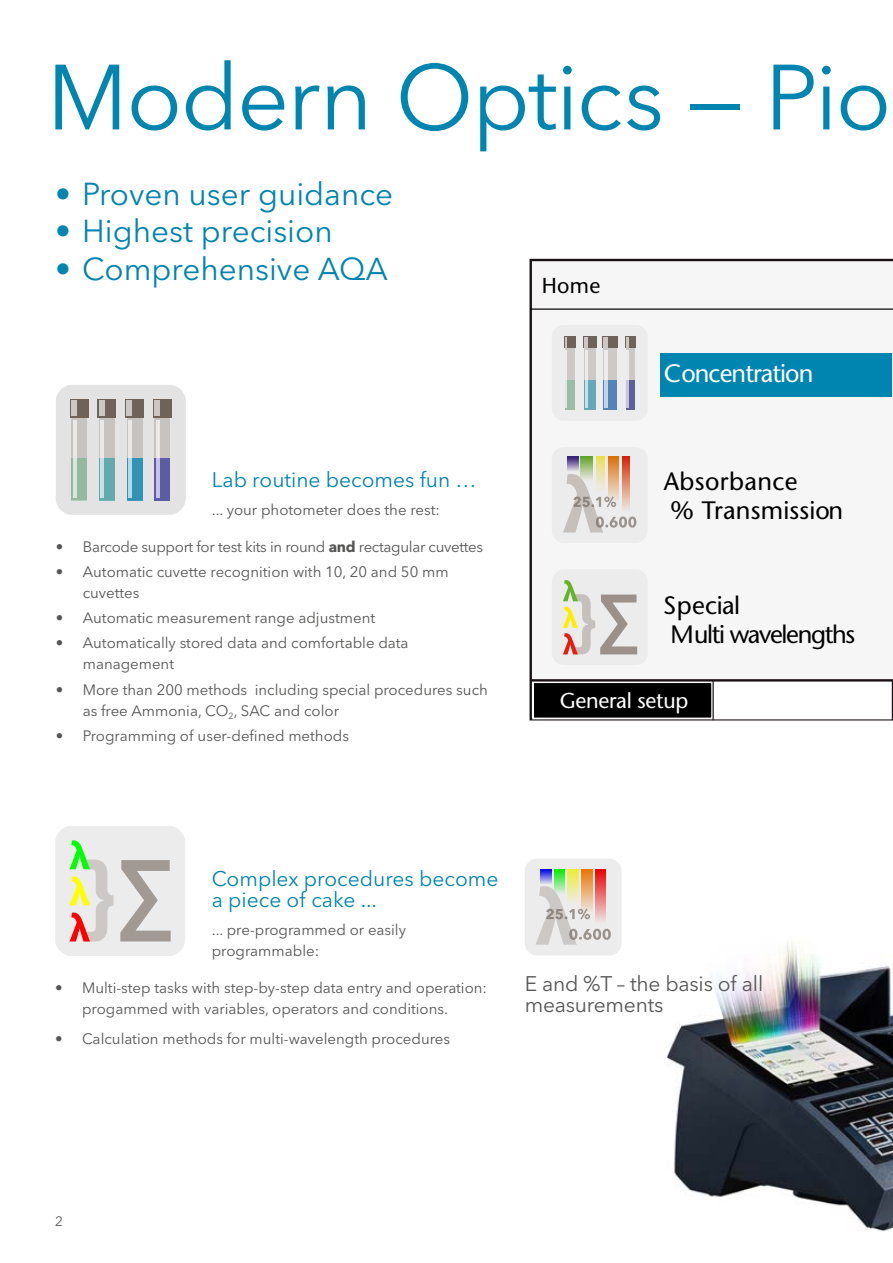
<style>
.page{position:relative;width:893px;height:1263px;background:#fff}
.page>*{position:absolute;margin:0;border:0;box-sizing:border-box;transform-origin:0 0}
.t1{font:91.5px "Avenir Next LT Pro";letter-spacing:-.02em;color:#0084b0}
.t2{font:31.5px "Avenir Next LT Pro";color:#0084b0}
.t3{font:25.2px/28.8px "Stone Sans CE";letter-spacing:.005em;color:#000}
.t4{font:25.2px "Stone Sans CE";letter-spacing:-.055em;color:#000}
.t5{font:25.2px "Stone Sans CE";letter-spacing:-.04em;color:#fff}
.t6{font:21.6px "Stone Sans CE";letter-spacing:-.015em;color:#fff}
.t7{font:21.6px "Stone Sans CE";color:#000}
.t8{font:21px/21px "Avenir Next LT Pro";color:#0084b0}
.t9{font:21px/21px "Avenir Next LT Pro";letter-spacing:-.01em;color:#565655}
.t10{font:15px/21px "Avenir Next LT Pro";color:#565655}
.t11{font:15px "Avenir Next LT Pro";letter-spacing:-.02em;color:#565655}
.t12{font:13.5px "Avenir Next LT Pro";color:#565655}
.s1{font-weight:700}
</style>
<div class="page">
<img style="left:666px;top:941px;width:227px;height:291px">
<div style="left:56px;top:385px;width:130px;height:130px;background:#e3e3e3;border-radius:16px"></div>
<div style="left:72px;top:418px;width:15px;height:82px;background:#c6c3c0"></div>
<div style="left:72px;top:458px;width:15px;height:42px;background:#95b99f"></div>
<svg style="left:73px;top:420px;width:4px;height:78px"></svg>
<div style="left:70px;top:399px;width:19px;height:19px;background:#6e6259"></div>
<div style="left:72px;top:401px;width:5px;height:15px;background:#cbc7c4"></div>
<div style="left:99px;top:418px;width:16px;height:82px;background:#c6c3c0"></div>
<div style="left:99px;top:458px;width:16px;height:42px;background:#63a9ae"></div>
<svg style="left:100px;top:420px;width:4px;height:78px"></svg>
<div style="left:98px;top:399px;width:18px;height:19px;background:#6e6259"></div>
<div style="left:99px;top:401px;width:5px;height:15px;background:#cbc7c4"></div>
<div style="left:127px;top:418px;width:15px;height:82px;background:#c6c3c0"></div>
<div style="left:127px;top:458px;width:15px;height:42px;background:#3193b4"></div>
<svg style="left:128px;top:420px;width:4px;height:78px"></svg>
<div style="left:125px;top:399px;width:19px;height:19px;background:#6e6259"></div>
<div style="left:127px;top:401px;width:5px;height:15px;background:#cbc7c4"></div>
<svg style="left:154px;top:418px;width:16px;height:40px"></svg>
<div style="left:154px;top:458px;width:16px;height:42px;background:#5c5ca4"></div>
<hr style="left:156px;top:420px;width:3px;height:78px;background:#fff">
<div style="left:153px;top:399px;width:18px;height:19px;background:#6e6259"></div>
<div style="left:154px;top:401px;width:5px;height:15px;background:#cbc7c4"></div>
<div style="left:55px;top:826px;width:130px;height:130px;background:#ececec;border-radius:16px"></div>
<svg style="left:120px;top:860px;width:51px;height:81px"></svg>
<svg style="left:70px;top:840px;width:44px;height:101px"></svg>
<div style="left:525px;top:859px;width:97px;height:96px;background:#ececec;border-radius:12px"></div>
<svg style="left:540px;top:869px;width:11px;height:15px"></svg>
<svg style="left:554px;top:869px;width:11px;height:17px"></svg>
<svg style="left:568px;top:869px;width:10px;height:17px"></svg>
<svg style="left:581px;top:869px;width:11px;height:17px"></svg>
<svg style="left:595px;top:869px;width:11px;height:17px"></svg>
<svg style="left:535px;top:886px;width:76px;height:59px"></svg>
<div style="left:529px;top:259px;width:364px;height:461px;background:#f6f6f6"></div>
<div style="left:533px;top:682px;width:179px;height:36px;background:#000"></div>
<div style="left:532px;top:681px;width:181px;height:38px;border:2px solid #fff"></div>
<div style="left:714px;top:682px;width:177px;height:36px;background:#fff"></div>
<div style="left:713px;top:681px;width:179px;height:38px;border:2px solid #fff"></div>
<hr style="left:892px;top:680px;width:1px;height:40px;background:#191115">
<hr style="left:712px;top:680px;width:2px;height:40px;background:#191115">
<hr style="left:531px;top:679px;width:362px;height:2px;background:#191115">
<hr style="left:531px;top:308px;width:362px;height:2px;background:#000">
<div style="left:660px;top:353px;width:231px;height:43px;background:#0084b0"></div>
<div style="left:552px;top:447px;width:96px;height:96px;background:#ececec;border-radius:12px"></div>
<svg style="left:567px;top:457px;width:11px;height:14px"></svg>
<svg style="left:581px;top:457px;width:12px;height:17px"></svg>
<svg style="left:596px;top:457px;width:9px;height:17px"></svg>
<svg style="left:608px;top:457px;width:11px;height:17px"></svg>
<svg style="left:622px;top:457px;width:8px;height:17px"></svg>
<svg style="left:563px;top:474px;width:73px;height:58px"></svg>
<div style="left:552px;top:325px;width:96px;height:96px;background:#ececec;border-radius:11px"></div>
<svg style="left:565px;top:348px;width:10px;height:32px"></svg>
<svg style="left:565px;top:380px;width:10px;height:30px"></svg>
<hr style="left:565px;top:350px;width:1px;height:58px;background:#fff">
<svg style="left:564px;top:336px;width:12px;height:12px"></svg>
<div style="left:584px;top:348px;width:12px;height:62px;background:#ccc9c7"></div>
<div style="left:584px;top:380px;width:12px;height:30px;background:#66a7ba"></div>
<hr style="left:585px;top:350px;width:3px;height:58px;background:#fff">
<div style="left:583px;top:336px;width:13px;height:12px;background:#6e6259"></div>
<hr style="left:584px;top:337px;width:4px;height:11px;background:#cbc7c4">
<svg style="left:603px;top:348px;width:13px;height:32px"></svg>
<svg style="left:603px;top:380px;width:13px;height:30px"></svg>
<hr style="left:605px;top:350px;width:3px;height:58px;background:#fff">
<div style="left:602px;top:336px;width:16px;height:12px;background:#6e6259"></div>
<div style="left:603px;top:337px;width:5px;height:11px;background:#cbc7c4"></div>
<svg style="left:626px;top:348px;width:8px;height:32px"></svg>
<svg style="left:626px;top:380px;width:8px;height:30px"></svg>
<hr style="left:626px;top:350px;width:2px;height:58px;background:#fff">
<div style="left:625px;top:336px;width:11px;height:12px;background:#6e6259"></div>
<svg style="left:626px;top:337px;width:2px;height:11px"></svg>
<div style="left:552px;top:569px;width:96px;height:96px;background:#ececec;border-radius:12px"></div>
<svg style="left:563px;top:580px;width:74px;height:74px"></svg>
<h1 class="t1" style="left:47px;top:43px;width:846px">Modern Optics — Pio</h1>
<h2 class="t2" style="left:55px;top:175px;width:339px">• Proven user guidance</h2>
<h2 class="t2" style="left:55px;top:212px;width:279px">• Highest precision</h2>
<h2 class="t2" style="left:55px;top:250px;width:334px">• Comprehensive AQA</h2>
<h3 class="t8" style="left:212px;top:469px;width:266px">Lab routine becomes fun …</h3>
<p class="t10" style="left:212px;top:499px;width:230px">... your photometer does the rest:</p>
<p class="t11" style="left:56px;top:537px;width:429px">• Barcode support for test kits in round <span class="s1">and</span> rectagular cuvettes</p>
<p class="t10" style="left:83px;top:561px;width:367px;text-indent:-27px">• Automatic cuvette recognition with 10, 20 and 50 mm cuvettes</p>
<p class="t10" style="left:56px;top:607px;width:321px">• Automatic measurement range adjustment</p>
<p class="t10" style="left:83px;top:633px;width:327px;text-indent:-27px">• Automatically stored data and comfortable data management</p>
<p class="t10" style="left:83px;top:679px;width:407px;text-indent:-27px">• More than 200 methods including special procedures such as free Ammonia, CO<sub>2</sub>, SAC and color</p>
<p class="t10" style="left:56px;top:725px;width:295px">• Programming of user-defined methods</p>
<h3 class="t7" style="left:542px;top:272px;width:60px">Home</h3>
<h3 class="t5" style="left:664px;top:358px;width:151px">Concentration</h3>
<h3 class="t3" style="left:664px;top:467px;width:181px">Absorbance<br>% Transmission</h3>
<h3 class="t3" style="left:663px;top:591px;width:78px">Special</h3>
<h3 class="t4" style="left:670px;top:619px;width:186px">Multi wavelengths</h3>
<h3 class="t6" style="left:560px;top:687px;width:130px">General setup</h3>
<h3 class="t8" style="left:212px;top:868px;width:288px">Complex procedures become a piece of cake ...</h3>
<p class="t10" style="left:212px;top:919px;width:196px">... pre-programmed or easily programmable:</p>
<p class="t10" style="left:82px;top:977px;width:406px;text-indent:-27px">• Multi-step tasks with step-by-step data entry and operation: progammed with variables, operators and conditions.</p>
<p class="t10" style="left:55px;top:1028px;width:396px">• Calculation methods for multi-wavelength procedures</p>
<h3 class="t9" style="left:525px;top:973px;width:240px">E and %T – the basis of all measurements</h3>
<p class="t12" style="left:55px;top:1213px;width:9px">2</p>
</div>
